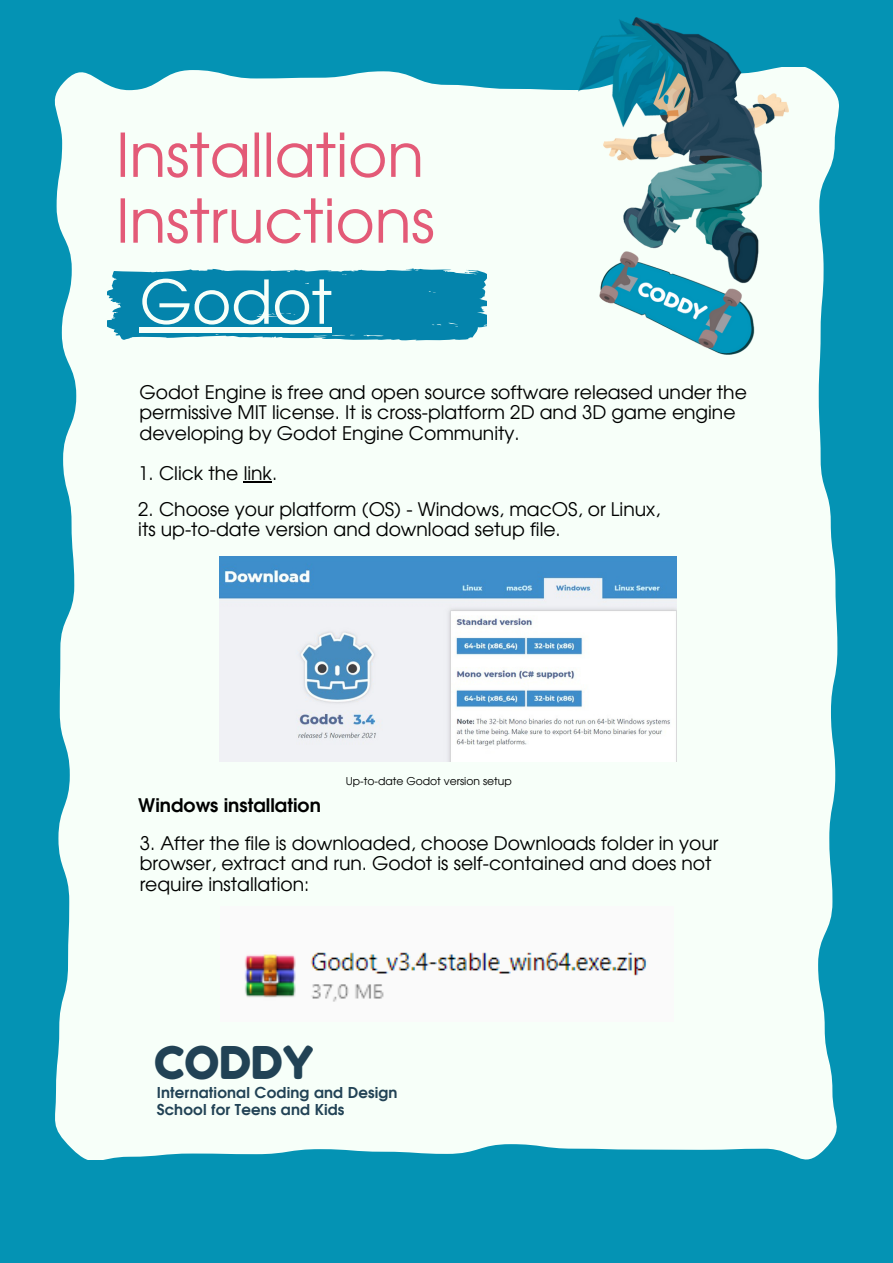
<style>
.page{position:relative;width:893px;height:1263px;background:#0493b4}
.page>*{position:absolute;margin:0;border:0;box-sizing:border-box;transform-origin:0 0}
.t1{font:60px/65.8px "Evolventa";color:#e35a77}
.t2{font:60px "Evolventa";color:#f7fff9}
.t3{font:45px "Fredoka One";color:#214255}
.t4{font:18.75px/20.9px "Evolventa";color:#000}
.t5{font:700 18.75px "Evolventa";color:#000}
.t6{font:700 15px/16.4px "Evolventa";letter-spacing:.01em;color:#214255}
.t7{font:10.8px "Evolventa";color:#000}
</style>
<div class="page">
<div style="left:54px;top:67px;width:785px;height:1093px;background:#f7fff9"></div>
<svg style="left:103px;top:268px;width:388px;height:73px"></svg>
<img style="left:578px;top:18px;width:211px;height:337px">
<img style="left:219px;top:556px;width:457px;height:205px">
<img style="left:220px;top:906px;width:453px;height:116px">
<hr style="left:244px;top:481px;width:28px;height:2px;background:#000">
<div style="left:140px;top:327px;width:192px;height:6px;background:#f7fff9"></div>
<h1 class="t1" style="left:116px;top:126px;width:320px">Installation<br>Instructions</h1>
<h1 class="t2" style="left:140px;top:276px;width:194px">Godot</h1>
<p class="t4" style="left:139px;top:383px;width:609px">Godot Engine is free and open source software released under the permissive MIT license. It is cross-platform 2D and 3D game engine developing by Godot Engine Community.</p>
<p class="t4" style="left:138px;top:464px;width:140px">1. Click the link.</p>
<p class="t4" style="left:138px;top:499px;width:523px">2. Choose your platform (OS) - Windows, macOS, or Linux, its up-to-date version and download setup file.</p>
<p class="t5" style="left:138px;top:797px;width:184px">Windows installation</p>
<p class="t7" style="left:346px;top:776px;width:168px">Up-to-date Godot version setup</p>
<p class="t4" style="left:140px;top:833px;width:580px">3. After the file is downloaded, choose Downloads folder in your browser, extract and run. Godot is self-contained and does not require installation:</p>
<h2 class="t3" style="left:154px;top:1035px;width:161px">CODDY</h2>
<p class="t6" style="left:157px;top:1086px;width:242px">International Coding and Design<br>School for Teens and Kids</p>
</div>
